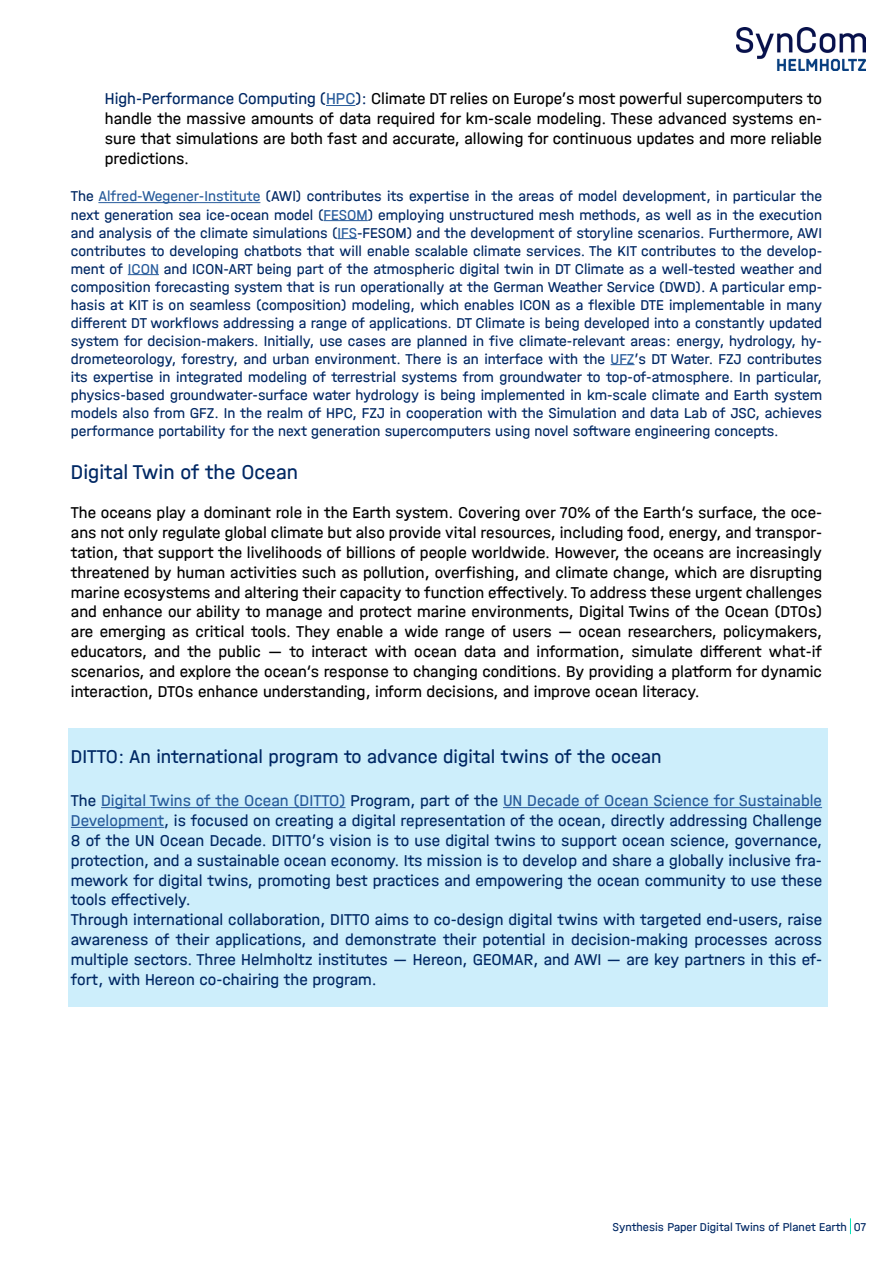
<style>
.page{position:relative;width:893px;height:1263px;background:#fff}
.page>*{position:absolute;margin:0;border:0;box-sizing:border-box;transform-origin:0 0}
.t1{font:21px "Helmholtz Halvar Mittel";color:#002864}
.t2{font:19.5px "Helmholtz Halvar Mittel";color:#002864}
.t3{font:16.5px/19.8px "Helmholtz Halvar Mittel";color:#000;text-align:justify}
.t4{font:16.5px/19.8px "Helmholtz Halvar Mittel";color:#002864}
.t5{font:15px/18px "Helmholtz Halvar Mittel";color:#002864;text-align:justify}
.t6{font:12px "Helmholtz Halvar Mittel";color:#002864}
.s1{color:#002864}
.s2{color:#275b9b}
</style>
<div class="page">
<div style="left:68px;top:728px;width:759px;height:279px;background:#cdeefb"></div>
<img style="left:737px;top:28px;width:129px;height:43px">
<svg style="left:850px;top:1218px;width:1px;height:16px"></svg>
<svg style="left:326px;top:105px;width:29px;height:1px"></svg>
<hr style="left:98px;top:202px;width:162px;height:1px;background:#275b9b">
<hr style="left:324px;top:220px;width:44px;height:1px;background:#275b9b">
<svg style="left:338px;top:238px;width:19px;height:1px"></svg>
<hr style="left:128px;top:274px;width:31px;height:1px;background:#275b9b">
<svg style="left:611px;top:364px;width:24px;height:1px"></svg>
<hr style="left:101px;top:807px;width:245px;height:1px;background:#275b9b">
<hr style="left:503px;top:807px;width:319px;height:1px;background:#275b9b">
<hr style="left:71px;top:827px;width:93px;height:1px;background:#275b9b">
<p class="t3" style="left:105px;top:89px;width:719px"><span class="s1">High-Performance Computing (</span><span class="s2">HPC</span><span class="s1">):</span> Climate DT relies on Europe’s most powerful supercomputers to handle the massive amounts of data required for km-scale modeling. These advanced systems en&shy;sure that simulations are both fast and accurate, allowing for continuous updates and more reliable predictions.</p>
<p class="t5" style="left:71px;top:187px;width:753px">The <span class="s2">Alfred-Wegener-Institute</span> (AWI) contributes its expertise in the areas of model development, in particular the next generation sea ice-ocean model (<span class="s2">FESOM</span>) employing unstructured mesh methods, as well as in the execution and analysis of the climate simulations (<span class="s2">IFS</span>-FESOM) and the development of storyline scenarios. Furthermore, AWI contributes to developing chatbots that will enable scalable climate services. The KIT contributes to the develop&shy;ment of <span class="s2">ICON</span> and ICON-ART being part of the atmospheric digital twin in DT Climate as a well-tested weather and composition forecasting system that is run operationally at the German Weather Service (DWD). A particular emp&shy;hasis at KIT is on seamless (composition) modeling, which enables ICON as a flexible DTE implementable in many different DT workflows addressing a range of applications. DT Climate is being developed into a constantly updated system for decision-makers. Initially, use cases are planned in five climate-relevant areas: energy, hydrology, hy&shy;drometeorology, forestry, and urban environment. There is an interface with the <span class="s2">UFZ</span>’s DT Water. FZJ contributes its expertise in integrated modeling of terrestrial systems from groundwater to top-of-atmosphere. In particular, physics-based groundwater-surface water hydrology is being implemented in km-scale climate and Earth system models also from GFZ. In the realm of HPC, FZJ in cooperation with the Simulation and data Lab of JSC, achieves performance portability for the next generation supercomputers using novel software engineering concepts.</p>
<h1 class="t1" style="left:71px;top:459px;width:229px">Digital Twin of the Ocean</h1>
<p class="t3" style="left:71px;top:503px;width:753px">The oceans play a dominant role in the Earth system. Covering over 70% of the Earth‘s surface, the oce&shy;ans not only regulate global climate but also provide vital resources, including food, energy, and transpor&shy;tation, that support the livelihoods of billions of people worldwide. However, the oceans are increasingly threatened by human activities such as pollution, overfishing, and climate change, which are disrupting marine ecosystems and altering their capacity to function effectively. To address these urgent challenges and enhance our ability to manage and protect marine environments, Digital Twins of the Ocean (DTOs) are emerging as critical tools. They enable a wide range of users — ocean researchers, policymakers, educators, and the public — to interact with ocean data and information, simulate different what-if scenarios, and explore the ocean‘s response to changing conditions. By providing a platform for dynamic interaction, DTOs enhance understanding, inform decisions, and improve ocean literacy.</p>
<h2 class="t2" style="left:71px;top:745px;width:592px">DITTO: An international program to advance digital twins of the ocean</h2>
<p class="t4" style="left:71px;top:791px;width:753px">The <span class="s2">Digital Twins of the Ocean (DITTO)</span> Program, part of the <span class="s2">UN Decade of Ocean Science for Sustainable Development</span>, is focused on creating a digital representation of the ocean, directly addressing Challenge 8 of the UN Ocean Decade. DITTO’s vision is to use digital twins to support ocean science, governance, protection, and a sustainable ocean economy. Its mission is to develop and share a globally inclusive fra&shy;mework for digital twins, promoting best practices and empowering the ocean community to use these tools effectively.<br>Through international collaboration, DITTO aims to co-design digital twins with targeted end-users, raise awareness of their applications, and demonstrate their potential in decision-making processes across multiple sectors. Three Helmholtz institutes — Hereon, GEOMAR, and AWI — are key partners in this ef&shy;fort, with Hereon co-chairing the program.</p>
<p class="t6" style="left:612px;top:1219px;width:255px">Synthesis Paper Digital Twins of Planet Earth 07</p>
</div>
